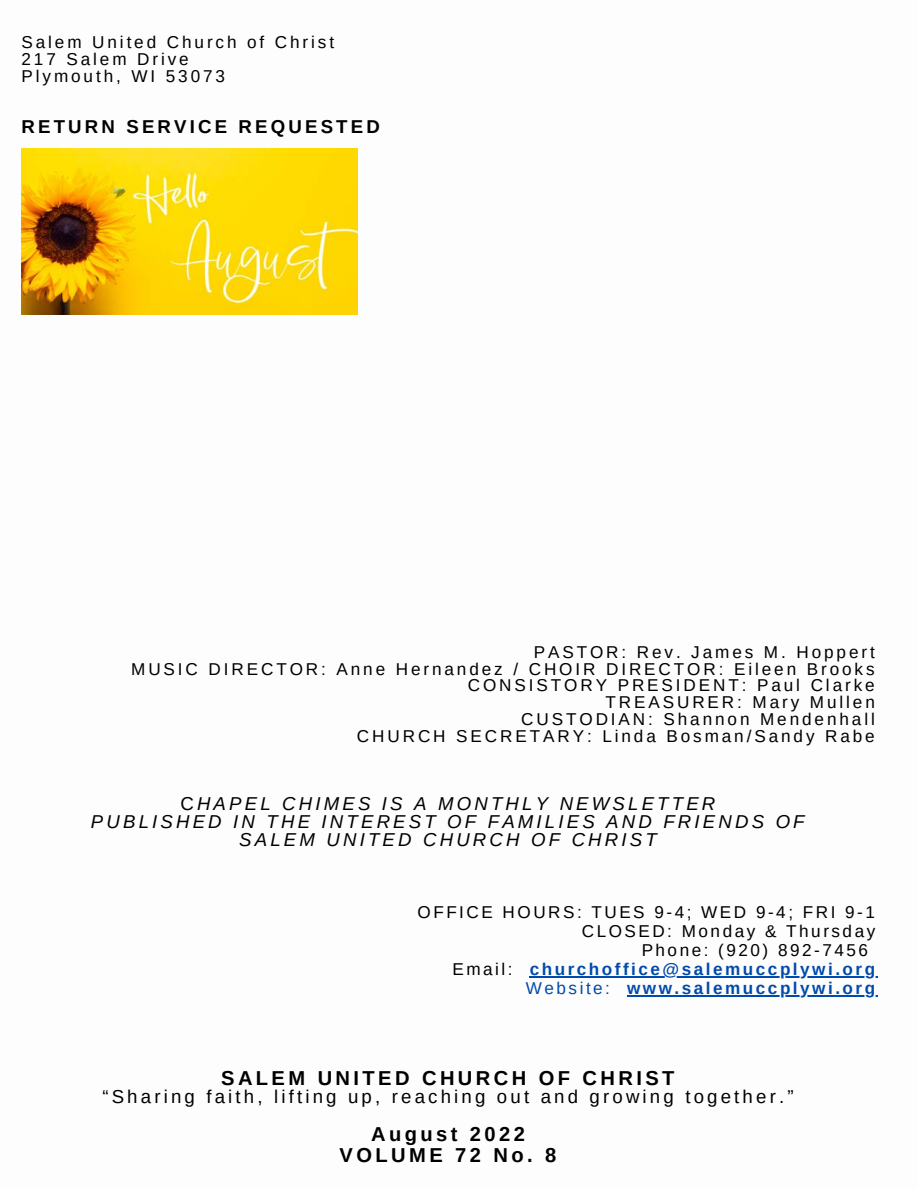
<style>
.page{position:relative;width:918px;height:1188px;background:#fff}
.page>*{position:absolute;margin:0;border:0;box-sizing:border-box;transform-origin:0 0}
.t1{font:700 20.1px/20.2px "Arimo";letter-spacing:.17em;color:#000;text-align:center}
.t2{font:italic 18.6px/18px "Arimo";letter-spacing:.17em;color:#000;text-align:center}
.t3{font:18.6px "Arimo";letter-spacing:.17em;color:#000}
.t4{font:700 18.6px "Arimo";letter-spacing:.17em;color:#000}
.t5{font:17.1px/16.8px "Arimo";letter-spacing:.17em;color:#000}
.t6{font:17.1px "Arimo";letter-spacing:.145em;color:#000}
.t7{font:700 17.1px "Arimo";letter-spacing:.145em;color:#004aad}
.s1{font-style:normal}
.s2{font-weight:400;color:#000}
.s3{font-weight:400}
</style>
<div class="page">
<hr style="left:530px;top:976px;width:348px;height:1px;background:#004aad">
<hr style="left:627px;top:995px;width:251px;height:1px;background:#004aad">
<img style="left:22px;top:148px;width:336px;height:167px">
<p class="t5" style="left:22px;top:34px;width:314px">Salem United Church of Christ<br>217 Salem Drive<br>Plymouth, WI 53073</p>
<p class="t4" style="left:22px;top:117px;width:360px">RETURN SERVICE REQUESTED</p>
<p class="t5" style="left:131px;top:643px;width:745px;text-align:right">PASTOR: Rev. James M. Hoppert<br>MUSIC DIRECTOR: Anne Hernandez / CHOIR DIRECTOR: Eileen Brooks CONSISTORY PRESIDENT: Paul Clarke<br>TREASURER: Mary Mullen<br>CUSTODIAN: Shannon Mendenhall<br>CHURCH SECRETARY: Linda Bosman/Sandy Rabe</p>
<p class="t2" style="left:91px;top:794px;width:715px"><span class="s1">C</span>HAPEL CHIMES IS A MONTHLY NEWSLETTER<br>PUBLISHED IN THE INTEREST OF FAMILIES AND FRIENDS OF<br>SALEM UNITED CHURCH OF CHRIST</p>
<p class="t6" style="left:418px;top:902px;width:459px">OFFICE HOURS: TUES 9-4; WED 9-4; FRI 9-1</p>
<p class="t6" style="left:582px;top:921px;width:295px">CLOSED: Monday &amp; Thursday</p>
<p class="t6" style="left:642px;top:940px;width:228px">Phone: (920) 892-7456</p>
<p class="t7" style="left:453px;top:959px;width:424px"><span class="s2">Email:</span> churchoffice@salemuccplywi.org</p>
<p class="t7" style="left:526px;top:979px;width:351px"><span class="s3">Website:</span> www.salemuccplywi.org</p>
<p class="t1" style="left:221px;top:1068px;width:455px">SALEM UNITED CHURCH OF CHRIST</p>
<p class="t3" style="left:102px;top:1086px;width:693px">“Sharing faith, lifting up, reaching out and growing together.”</p>
<p class="t1" style="left:340px;top:1124px;width:218px">August 2022<br>VOLUME 72 No. 8</p>
</div>
